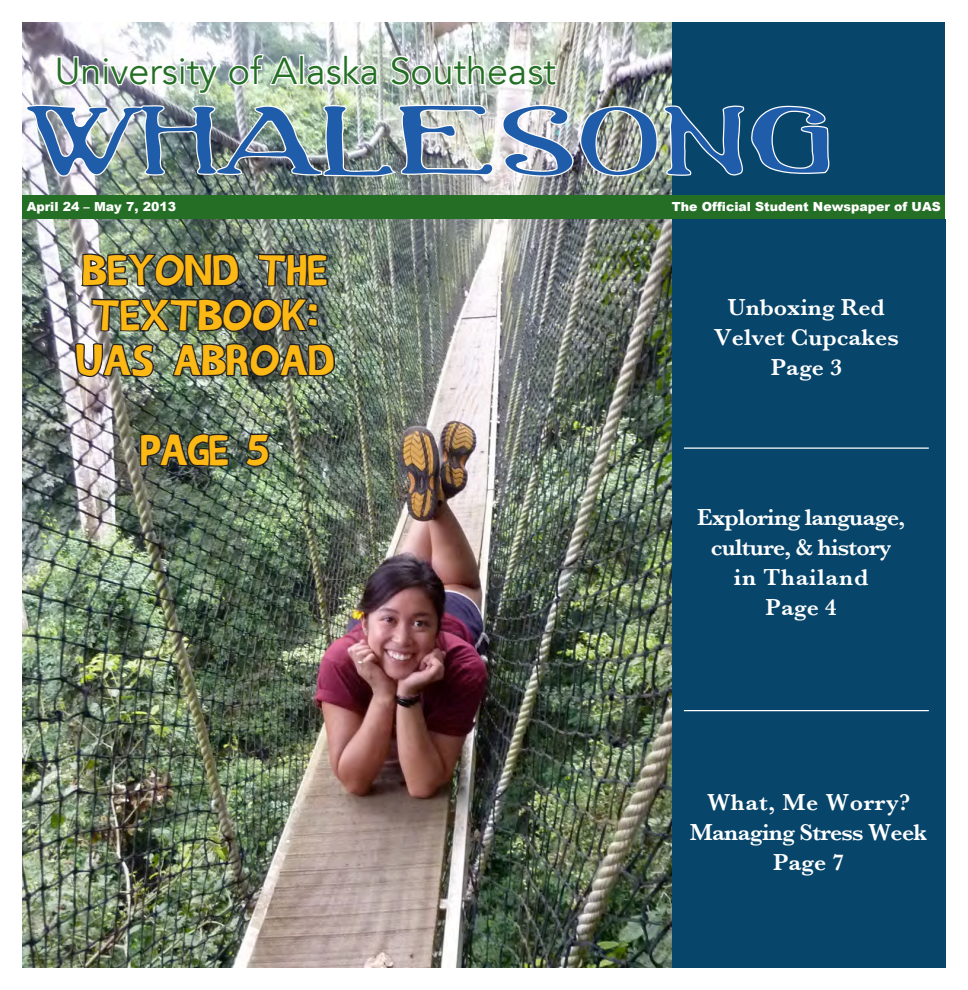
<style>
.page{position:relative;width:968px;height:990px;background:#fff}
.page>*{position:absolute;margin:0;border:0;box-sizing:border-box;transform-origin:0 0}
.t1{font:91px "The World Is Yours";letter-spacing:.04em;color:#1f5dab;scale:2.18 1}
.Body_Text{font:40px/45px "Festival Jomfruer chunky";letter-spacing:.03em;color:#fcb814}
.t2{font:37.5px "Avenir LT Std";color:#246f25}
.Body_Text-2{font:600 23.75px "Baskerville";letter-spacing:-.03em;color:#fff}
.Body_Text-3{font:600 23.75px "Baskerville";color:#fff}
.Body_Text-4{font:600 23.75px "Baskerville";letter-spacing:.03em;color:#fff}
.Headline{font:900 12.5px "Arial";color:#fff}
</style>
<div class="page">
<div style="left:22px;top:22px;width:923px;height:188px;background:#07456a"></div>
<img style="left:23px;top:22px;width:648px;height:945px">
<div style="left:671px;top:219px;width:274px;height:749px;background:#07456a"></div>
<div style="left:22px;top:195px;width:923px;height:24px;background:#246f25"></div>
<svg style="left:55px;top:55px;width:165px;height:41px;background:#dbdee0"></svg>
<svg style="left:226px;top:52px;width:153px;height:35px;background:#d5ddda"></svg>
<svg style="left:388px;top:53px;width:170px;height:35px;background:#dce1dc"></svg>
<hr style="left:684px;top:710px;width:244px;height:1px;background:#fff">
<img style="left:89px;top:297px;width:230px;height:37px">
<img style="left:73px;top:342px;width:83px;height:37px">
<svg style="left:171px;top:342px;width:165px;height:37px;background:#525a50"></svg>
<svg style="left:139px;top:432px;width:91px;height:36px;background:#3f463f"></svg>
<svg style="left:243px;top:432px;width:28px;height:60px;background:#5d6d5b"></svg>
<img style="left:27px;top:103px;width:468px;height:186px">
<img style="left:501px;top:103px;width:329px;height:75px">
<hr style="left:684px;top:448px;width:244px;height:1px;background:#fff">
<p class="t2" style="left:55px;top:49px;width:502px">University of Alaska Southeast</p>
<p class="t1" style="left:34px;top:88px;width:367px">WHALESONG</p>
<p class="Headline" style="left:27px;top:198px;width:151px">April 24 – May 7, 2013</p>
<p class="Headline" style="left:672px;top:198px;width:270px">The Official Student Newspaper of UAS</p>
<p class="Body_Text" style="left:83px;top:250px;width:245px">BEYOND THE<br>TEXTBOOK:</p>
<p class="Body_Text" style="left:76px;top:340px;width:259px">UAS ABROAD</p>
<p class="Body_Text" style="left:141px;top:430px;width:130px">Page 5</p>
<p class="Body_Text-3" style="left:727px;top:293px;width:158px">Unboxing Red</p>
<p class="Body_Text-3" style="left:714px;top:323px;width:186px">Velvet Cupcakes</p>
<p class="Body_Text-3" style="left:770px;top:353px;width:73px">Page 3</p>
<p class="Body_Text-2" style="left:697px;top:503px;width:209px">Exploring language,</p>
<p class="Body_Text-2" style="left:711px;top:533px;width:182px">culture, &amp; history</p>
<p class="Body_Text-4" style="left:734px;top:563px;width:136px">in Thailand</p>
<p class="Body_Text-3" style="left:765px;top:593px;width:73px">Page 4</p>
<p class="Body_Text-4" style="left:707px;top:788px;width:204px">What, Me Worry?</p>
<p class="Body_Text-2" style="left:689px;top:818px;width:239px">Managing Stress Week</p>
<p class="Body_Text-3" style="left:773px;top:848px;width:73px">Page 7</p>
</div>
